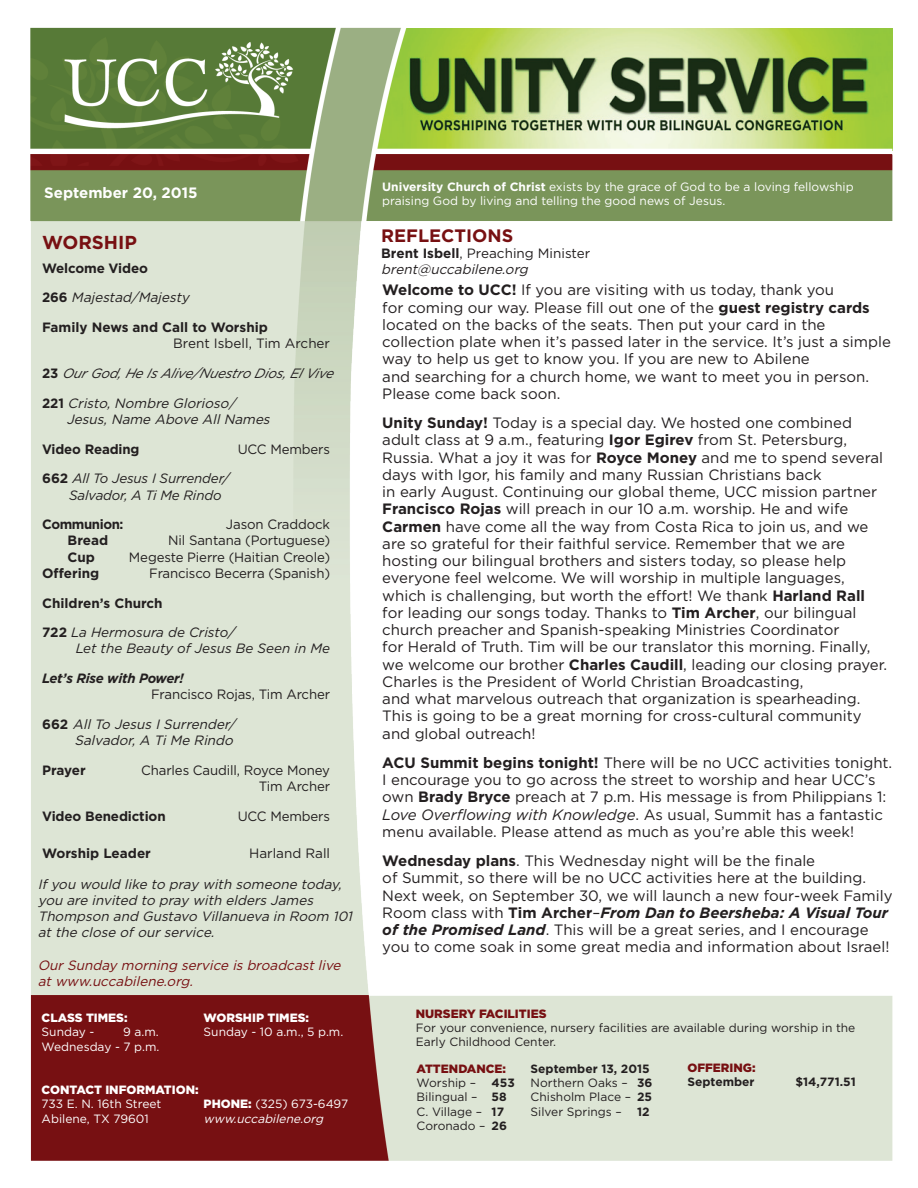
<style>
.page{position:relative;width:918px;height:1188px;background:#fff}
.page>*{position:absolute;margin:0;border:0;box-sizing:border-box;transform-origin:0 0}
.t1{font:700 18.75px "Gotham";color:#771012}
.t2{font:700 18px "Gotham";color:#771012}
.t3{font:15px/17.2px "Gotham";color:#231f20}
.t4{font:700 15px "Gotham";color:#fff}
.t5{font:italic 13.5px/16.2px "Gotham";color:#231f20}
.t6{font:13.5px/29.7px "Gotham";letter-spacing:-.01em;color:#231f20}
.t7{font:italic 13.5px/29.7px "Gotham";letter-spacing:-.01em;color:#231f20}
.t8{font:700 13.5px "Gotham";letter-spacing:-.01em;color:#231f20}
.t9{font:italic 13.5px/16.2px "Gotham";color:#771012}
.t10{font:italic 700 13.5px "Gotham";letter-spacing:-.02em;color:#231f20}
.t11{font:700 13.5px "Gotham";letter-spacing:-.03em;color:#231f20}
.t12{font:12px/14.4px "Gotham";color:#fff}
.t13{font:12px/14.4px "Gotham";color:#231f20}
.t14{font:900 12px "Gotham";color:#fff}
.t15{font:700 12px "Gotham";color:#231f20}
.t16{font:900 12px "Gotham";color:#771012}
.t17{font:italic 12px "Gotham";color:#fff}
.s1{font-weight:700;font-style:normal}
.s2{font-style:normal}
.s3{font-style:inherit}
.s4{font-weight:700}
.s5{font-style:italic}
.s6{font-weight:900}
.s7{font-weight:700;font-style:italic}
</style>
<div class="page">
<img style="left:30px;top:27px;width:863px;height:1134px">
<div style="left:352px;top:687px;width:540px;height:7px;background:#fff"></div>
<p class="t4" style="left:44px;top:184px;width:155px">September 20, 2015</p>
<p class="t1" style="left:42px;top:231px;width:96px">WORSHIP</p>
<p class="t5" style="left:42px;top:253px;width:152px;line-height:29.7px"><span class="s1">Welcome Video<br>2 6 6</span> Majestad/Majesty</p>
<p class="t8" style="left:42px;top:320px;width:227px">Family News and Call to Worship</p>
<p class="t7" style="left:42px;top:329px;width:296px;text-indent:131px"><span class="s2">Brent Isbell, Tim Archer<br></span><span class="s1">2 3</span> OurGod, He IsA live/Nuestro Dios, El Vive<br><span class="s1">2 2 1</span> <span class="s3">Cristo, Nombre Glorioso/</span></p>
<p class="t5" style="left:66px;top:411px;width:208px">Jesus, Name Above All Names</p>
<p class="t8" style="left:42px;top:441px;width:99px">Video Reading</p>
<p class="t6" style="left:238px;top:434px;width:94px">UCC Members</p>
<p class="t7" style="left:69px;top:471px;width:162px;line-height:16.2px;text-indent:-27px"><span class="s1">662</span> All To Jesus I Surrender/<br>Salvador, A Ti Me Rindo</p>
<p class="t11" style="left:42px;top:517px;width:83px">Communion:</p>
<p class="t6" style="left:226px;top:509px;width:106px">Jason Craddock</p>
<p class="t8" style="left:68px;top:533px;width:42px">Bread</p>
<p class="t6" style="left:168px;top:526px;width:163px">Nil Santana (Portuguese)</p>
<p class="t8" style="left:68px;top:549px;width:29px">Cup</p>
<p class="t6" style="left:129px;top:542px;width:203px">Megeste Pierre (Haitian Creole)</p>
<p class="t8" style="left:42px;top:565px;width:59px">Offering</p>
<p class="t6" style="left:149px;top:558px;width:182px">Francisco Becerra (Spanish)</p>
<p class="t7" style="left:42px;top:588px;width:195px"><span class="s1">Children’s Church<br>722</span> La Hermosura de Cristo/</p>
<p class="t7" style="left:76px;top:634px;width:256px">Let the Beauty of Jesus Be Seen in Me</p>
<p class="t10" style="left:42px;top:671px;width:143px">Let’s Rise with Power!</p>
<p class="t6" style="left:42px;top:680px;width:289px;text-indent:109px">Francisco Rojas, Tim Archer<br><span class="s4">6 6 2</span> <span class="s5">All To Jesus I Surrender/</span></p>
<p class="t5" style="left:75px;top:732px;width:163px">Salvador, A Ti Me Rindo</p>
<p class="t8" style="left:42px;top:762px;width:45px">Prayer</p>
<p class="t6" style="left:141px;top:762px;width:190px;line-height:16.2px;text-align:right">Charles Caudill, Royce Money<br>Tim Archer</p>
<p class="t8" style="left:42px;top:808px;width:125px">Video Benediction</p>
<p class="t6" style="left:238px;top:801px;width:94px">UCC Members</p>
<p class="t8" style="left:42px;top:846px;width:110px">Worship Leader</p>
<p class="t6" style="left:249px;top:838px;width:82px">Harland Rall</p>
<p class="t5" style="left:38px;top:876px;width:319px">If you would like to pray with someone today, you are invited to pray with elders James Thompson and Gustavo Villanueva in Room 101 at the close of our service.</p>
<p class="t9" style="left:38px;top:957px;width:308px">Our Sunday morning service is broadcast live at www.uccabilene.org.</p>
<p class="t14" style="left:42px;top:1011px;width:88px">CLASS TIMES:</p>
<p class="t14" style="left:204px;top:1011px;width:107px">WORSHIP TIMES:</p>
<p class="t12" style="left:42px;top:1025px;width:54px">Sunday -</p>
<p class="t12" style="left:123px;top:1025px;width:37px">9 a.m.</p>
<p class="t12" style="left:204px;top:1025px;width:141px">Sunday - 10 a.m., 5 p.m.</p>
<p class="t12" style="left:42px;top:1039px;width:119px">Wednesday - 7 p.m.</p>
<p class="t14" style="left:42px;top:1083px;width:159px">CONTACT INFORMATION:</p>
<p class="t12" style="left:42px;top:1097px;width:121px">733 E. N. 16th Street</p>
<p class="t12" style="left:204px;top:1097px;width:146px"><span class="s6">PHONE:</span> (325) 673-6497</p>
<p class="t12" style="left:42px;top:1111px;width:109px">Abilene, TX 79601</p>
<p class="t17" style="left:204px;top:1112px;width:124px">www.uccabilene.org</p>
<p class="t12" style="left:382px;top:179px;width:473px"><span class="s4">University Church of Christ</span> exists by the grace of God to be a loving fellowship praising God by living and telling the good news of Jesus.</p>
<p class="t2" style="left:381px;top:225px;width:134px">REFLECTIONS</p>
<p class="t5" style="left:381px;top:245px;width:211px"><span class="s1">Brent Isbell</span><span class="s2">, Preaching Minister </span>brent@uccabilene.org</p>
<p class="t3" style="left:382px;top:281px;width:510px"><span class="s4">Welcome to UCC!</span> If you are visiting with us today, thank you<br>for coming our way. Please fill out one of the <span class="s4">guest registry cards </span>located on the backs of the seats. Then put your card in the collection plate when it’s passed later in the service. It’s just a simple way to help us get to know you. If you are new to Abilene<br>and searching for a church home, we want to meet you in person.<br>Please come back soon.</p>
<p class="t3" style="left:382px;top:414px;width:506px"><span class="s4">Unity Sunday!</span> Today is a special day. We hosted one combined adult class at 9 a.m., featuring <span class="s4">Igor Egirev</span> from St. Petersburg, Russia. What a joy it was for <span class="s4">Royce Money</span> and me to spend several days with Igor, his family and many Russian Christians back<br>in early August. Continuing our global theme, UCC mission partner <span class="s4">Francisco Rojas</span> will preach in our 10 a.m. worship. He and wife <span class="s4">Carmen</span> have come all the way from Costa Rica to join us, and we are so grateful for their faithful service. Remember that we are hosting our bilingual brothers and sisters today, so please help everyone feel welcome. We will worship in multiple languages, which is challenging, but worth the effort! We thank <span class="s4">Harland Rall </span>for leading our songs today. Thanks to <span class="s4">Tim Archer</span>, our bilingual church preacher and Spanish-speaking Ministries Coordinator<br>for Herald of Truth. Tim will be our translator this morning. Finally, we welcome our brother <span class="s4">Charles Caudill</span>, leading our closing prayer.<br>Charles is the President of World Christian Broadcasting,<br>and what marvelous outreach that organization is spearheading.<br>This is going to be a great morning for cross-cultural community and global outreach!</p>
<p class="t3" style="left:382px;top:754px;width:512px"><span class="s4">ACU Summit begins tonight!</span> There will be no UCC activities tonight.<br>I encourage you to go across the street to worship and hear UCC’s own <span class="s4">Brady Bryce</span> preach at 7 p.m. His message is from Philippians 1:<br><span class="s5">Love Overflowing with Knowledge</span>. As usual, Summit has a fantastic menu available. Please attend as much as you’re able this week!</p>
<p class="t3" style="left:382px;top:852px;width:512px"><span class="s4">Wednesday plans</span>. This Wednesday night will be the finale<br>of Summit, so there will be no UCC activities here at the building.<br>Next week, on September 30, we will launch a new four-week Family Room class with <span class="s4">Tim Archer</span>–<span class="s7">From Dan to Beersheba: A Visual Tour of the Promised Land</span>. This will be a great series, and I encourage you to come soak in some great media and information about Israel!</p>
<p class="t16" style="left:416px;top:1006px;width:132px">NURSERY FACILITIES</p>
<p class="t13" style="left:416px;top:1020px;width:441px">For your convenience, nursery facilities are available during worship in the<br>Early Childhood Center.</p>
<p class="t16" style="left:417px;top:1061px;width:91px">ATTENDANCE:</p>
<p class="t15" style="left:531px;top:1061px;width:121px">September 13, 2015</p>
<p class="t13" style="left:417px;top:1075px;width:61px">Worship –</p>
<p class="t15" style="left:492px;top:1076px;width:25px">453</p>
<p class="t13" style="left:531px;top:1075px;width:123px">Northern Oaks – <span class="s4">36</span></p>
<p class="t13" style="left:417px;top:1090px;width:92px">Bilingual – <span class="s4">58</span></p>
<p class="t13" style="left:531px;top:1090px;width:123px">Chisholm Place – <span class="s4">25</span></p>
<p class="t13" style="left:417px;top:1104px;width:89px">C. Village – <span class="s4">17</span></p>
<p class="t13" style="left:531px;top:1104px;width:93px">Silver Springs –</p>
<p class="t15" style="left:637px;top:1105px;width:14px">12</p>
<p class="t13" style="left:417px;top:1119px;width:92px">Coronado – <span class="s4">26</span></p>
<p class="t16" style="left:687px;top:1061px;width:70px">OFFERING:</p>
<p class="t15" style="left:687px;top:1075px;width:69px">September</p>
<p class="t15" style="left:795px;top:1075px;width:62px">$14,771.51</p>
</div>
